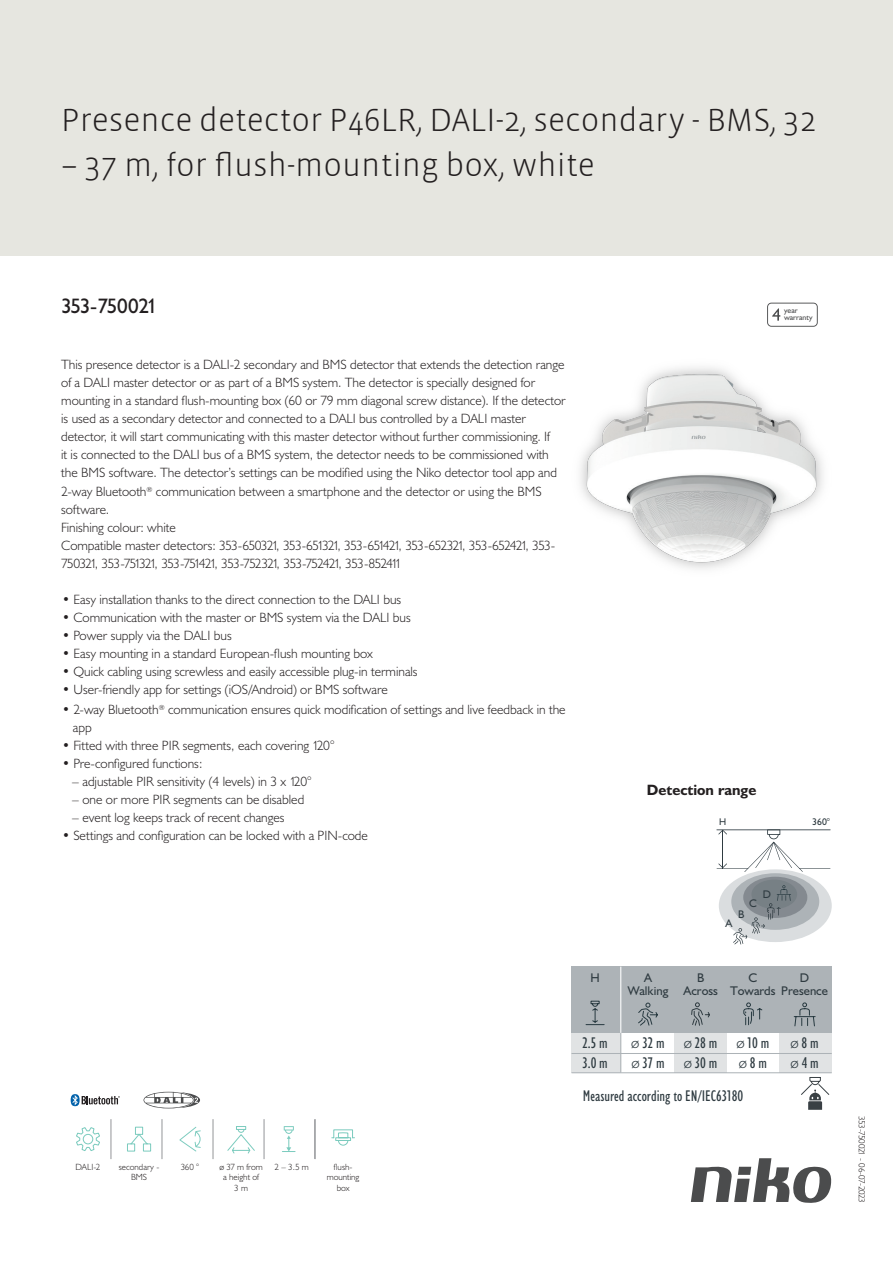
<style>
.page{position:relative;width:893px;height:1263px;background:#fff}
.page>*{position:absolute;margin:0;border:0;box-sizing:border-box;transform-origin:0 0}
.Title_datasheets{font:300 33px "Vista Sans";color:#231f20}
.Article_number{font:21px "Humanist 521 BT";letter-spacing:-.05em;color:#231f20}
.t1{font:condensed 15.6px/20.7px "Humanist 521 BT";color:#2f3b41}
.Titles_parts{font:700 15px "Humanist 521 BT";color:#231f20}
.USPs{font:300 13.5px/18px "Humanist 521 BT";color:#231f20}
.USP_bullets{font:300 13.5px/18px "Humanist 521 BT";color:#231f20}
.t2{font:12.6px/13.6px "Humanist 521 BT";color:#2f3b41;text-align:center}
.t3{font:11.1px "Humanist 521 BT";color:#2f3b41}
.t4{font:9.75px "Humanist 521 BT";color:#2f3b41}
.icontext{font:300 9px/10.8px "Humanist 521 BT";color:#231f20;text-align:center}
.Revision{font:300 9px "Humanist 521 BT";letter-spacing:-.05em;color:#231f20}
.t5{font:7.8px/7.8px "Humanist 521 BT";color:#4b4c4d}
.s1{font-weight:300;font-stretch:normal}
</style>
<div class="page">
<svg style="left:691px;top:1158px;width:141px;height:45px"></svg>
<div style="left:0;top:0;width:893px;height:255px;background:#e6e6e0"></div>
<img style="left:580px;top:367px;width:243px;height:202px">
<svg style="left:76px;top:1127px;width:24px;height:24px"></svg>
<svg style="left:127px;top:1126px;width:25px;height:26px"></svg>
<svg style="left:179px;top:1126px;width:22px;height:26px"></svg>
<svg style="left:227px;top:1126px;width:28px;height:28px"></svg>
<svg style="left:331px;top:1129px;width:24px;height:17px"></svg>
<svg style="left:282px;top:1126px;width:14px;height:26px"></svg>
<hr style="left:314px;top:1119px;width:1px;height:40px;background:#939598">
<hr style="left:111px;top:1119px;width:1px;height:40px;background:#939598">
<hr style="left:162px;top:1119px;width:1px;height:40px;background:#939598">
<hr style="left:213px;top:1119px;width:1px;height:40px;background:#939598">
<hr style="left:264px;top:1119px;width:1px;height:40px;background:#939598">
<hr style="left:315px;top:1119px;width:1px;height:40px;background:#939598">
<svg style="left:71px;top:1094px;width:49px;height:12px"></svg>
<svg style="left:144px;top:1092px;width:56px;height:16px"></svg>
<svg style="left:767px;top:303px;width:51px;height:24px"></svg>
<div style="left:719px;top:869px;width:113px;height:73px;background:#dadddf;border-radius:50%"></div>
<div style="left:731px;top:873px;width:88px;height:57px;background:#adb3b7;border-radius:50%"></div>
<div style="left:743px;top:877px;width:64px;height:41px;background:#848a90;border-radius:50%"></div>
<div style="left:751px;top:880px;width:46px;height:29px;background:#778085;border-radius:50%"></div>
<hr style="left:716px;top:829px;width:115px;height:1px;background:#2f3b41">
<svg style="left:717px;top:829px;width:113px;height:43px"></svg>
<svg style="left:733px;top:885px;width:58px;height:59px"></svg>
<div style="left:571px;top:1033px;width:50px;height:40px;background:#e1e3e4"></div>
<div style="left:674px;top:1033px;width:53px;height:39px;background:#e1e3e4"></div>
<div style="left:779px;top:1033px;width:53px;height:39px;background:#e1e3e4"></div>
<hr style="left:571px;top:1053px;width:261px;height:1px;background:#adb3b7">
<hr style="left:571px;top:1072px;width:261px;height:1px;background:#adb3b7">
<div style="left:571px;top:966px;width:261px;height:67px;background:#adb3b7"></div>
<svg style="left:638px;top:1002px;width:20px;height:24px"></svg>
<svg style="left:743px;top:1002px;width:20px;height:24px"></svg>
<svg style="left:585px;top:1000px;width:20px;height:25px"></svg>
<hr style="left:620px;top:1030px;width:1px;height:42px;background:#adb3b7">
<svg style="left:793px;top:1002px;width:23px;height:25px"></svg>
<svg style="left:691px;top:1002px;width:19px;height:24px"></svg>
<hr style="left:620px;top:966px;width:1px;height:67px;background:#fff">
<svg style="left:801px;top:1077px;width:29px;height:33px"></svg>
<p class="Title_datasheets" style="left:61px;top:100px;width:756px">Presence detector P46LR, DALI-2, secondary - BMS, 32</p>
<p class="Title_datasheets" style="left:61px;top:145px;width:535px">– 37 m, for flush-mounting box, white</p>
<p class="Article_number" style="left:61px;top:293px;width:98px">353-750021</p>
<p class="USPs" style="left:61px;top:355px;width:506px">This presence detector is a DALI-2 secondary and BMS detector that extends the detection range of a DALI master detector or as part of a BMS system. The detector is specially designed for mounting in a standard flush-mounting box (60 or 79 mm diagonal screw distance). If the detector is used as a secondary detector and connected to a DALI bus controlled by a DALI master detector, it will start communicating with this master detector without further commissioning. If<br>it is connected to the DALI bus of a BMS system, the detector needs to be commissioned with the BMS software. The detector’s settings can be modified using the Niko detector tool app and</p>
<p class="USPs" style="left:61px;top:482px;width:496px">2-way Bluetooth<sup>®</sup> communication between a smartphone and the detector or using the BMS software.<br>Finishing colour: white<br>Compatible master detectors: 353-650321, 353-651321, 353-651421, 353-652321, 353-652421, 353- 750321, 353-751321, 353-751421, 353-752321, 353-752421, 353-852411</p>
<p class="USP_bullets" style="left:62px;top:590px;width:341px">• Easy installation thanks to the direct connection to the DALI bus</p>
<p class="USP_bullets" style="left:62px;top:608px;width:350px">• Communication with the master or BMS system via the DALI bus</p>
<p class="USP_bullets" style="left:62px;top:626px;width:171px">• Power supply via the DALI bus</p>
<p class="USP_bullets" style="left:62px;top:644px;width:312px">• Easy mounting in a standard European-flush mounting box</p>
<p class="USP_bullets" style="left:62px;top:662px;width:357px">• Quick cabling using screwless and easily accessible plug-in terminals</p>
<p class="USP_bullets" style="left:62px;top:680px;width:327px">• User-friendly app for settings (iOS/Android) or BMS software</p>
<p class="USP_bullets" style="left:73px;top:700px;width:494px;text-indent:-11px">• 2-way Bluetooth<sup>®</sup> communication ensures quick modification of settings and live feedback in the app</p>
<p class="USP_bullets" style="left:62px;top:736px;width:274px">• Fitted with three PIR segments, each covering 120°</p>
<p class="USP_bullets" style="left:62px;top:754px;width:142px">• Pre-configured functions:</p>
<p class="USP_bullets" style="left:72px;top:772px;width:241px">– adjustable PIR sensitivity (4 levels) in 3 x 120°</p>
<p class="USP_bullets" style="left:72px;top:790px;width:233px">– one or more PIR segments can be disabled</p>
<p class="USP_bullets" style="left:72px;top:808px;width:214px">– event log keeps track of recent changes</p>
<p class="USP_bullets" style="left:62px;top:826px;width:307px">• Settings and configuration can be locked with a PIN-code</p>
<p class="t5" style="left:784px;top:306px;width:30px">year warranty</p>
<p class="Titles_parts" style="left:647px;top:781px;width:111px">Detection range</p>
<p class="t4" style="left:719px;top:816px;width:9px">H</p>
<p class="t4" style="left:812px;top:816px;width:19px">360°</p>
<p class="t3" style="left:763px;top:887px;width:10px">D</p>
<p class="t3" style="left:749px;top:896px;width:9px">C</p>
<p class="t3" style="left:738px;top:907px;width:8px">B</p>
<p class="t3" style="left:726px;top:917px;width:8px">A</p>
<p class="t2" style="left:730px;top:970px;width:47px">C<br>Towards</p>
<p class="t2" style="left:590px;top:970px;width:11px">H</p>
<p class="t2" style="left:781px;top:970px;width:48px">D<br>Presence</p>
<p class="t2" style="left:628px;top:970px;width:42px">A<br>Walking</p>
<p class="t1" style="left:631px;top:1032px;width:88px"><span class="s1">ø</span> 32 m<br><span class="s1">ø</span> 37 m <span class="s1">ø</span> 30 m</p>
<p class="t2" style="left:683px;top:970px;width:36px">B<br>Across</p>
<p class="t1" style="left:582px;top:1032px;width:27px">2.5 m<br>3.0 m</p>
<p class="t1" style="left:684px;top:1032px;width:87px"><span class="s1">ø</span> 28 m <span class="s1">ø</span> 10 m</p>
<p class="t1" style="left:790px;top:1032px;width:30px"><span class="s1">ø</span> 8 m</p>
<p class="t1" style="left:739px;top:1053px;width:30px"><span class="s1">ø</span> 8 m</p>
<p class="t1" style="left:790px;top:1053px;width:30px"><span class="s1">ø</span> 4 m</p>
<p class="t1" style="left:583px;top:1086px;width:162px">Measured according to EN/IEC63180</p>
<p class="icontext" style="left:76px;top:1161px;width:26px">DALI-2</p>
<p class="icontext" style="left:181px;top:1161px;width:20px">360 °</p>
<p class="icontext" style="left:219px;top:1161px;width:45px">ø 37 m from a height of<br>3 m</p>
<p class="icontext" style="left:327px;top:1161px;width:34px">flush&shy;mounting box</p>
<p class="icontext" style="left:275px;top:1161px;width:36px">2 – 3.5 m</p>
<p class="icontext" style="left:119px;top:1161px;width:42px">secondary -<br>BMS</p>
<p class="Revision" style="left:868px;top:1116px;width:88px;rotate:90deg">353-750021 - 06-07-2023</p>
</div>
